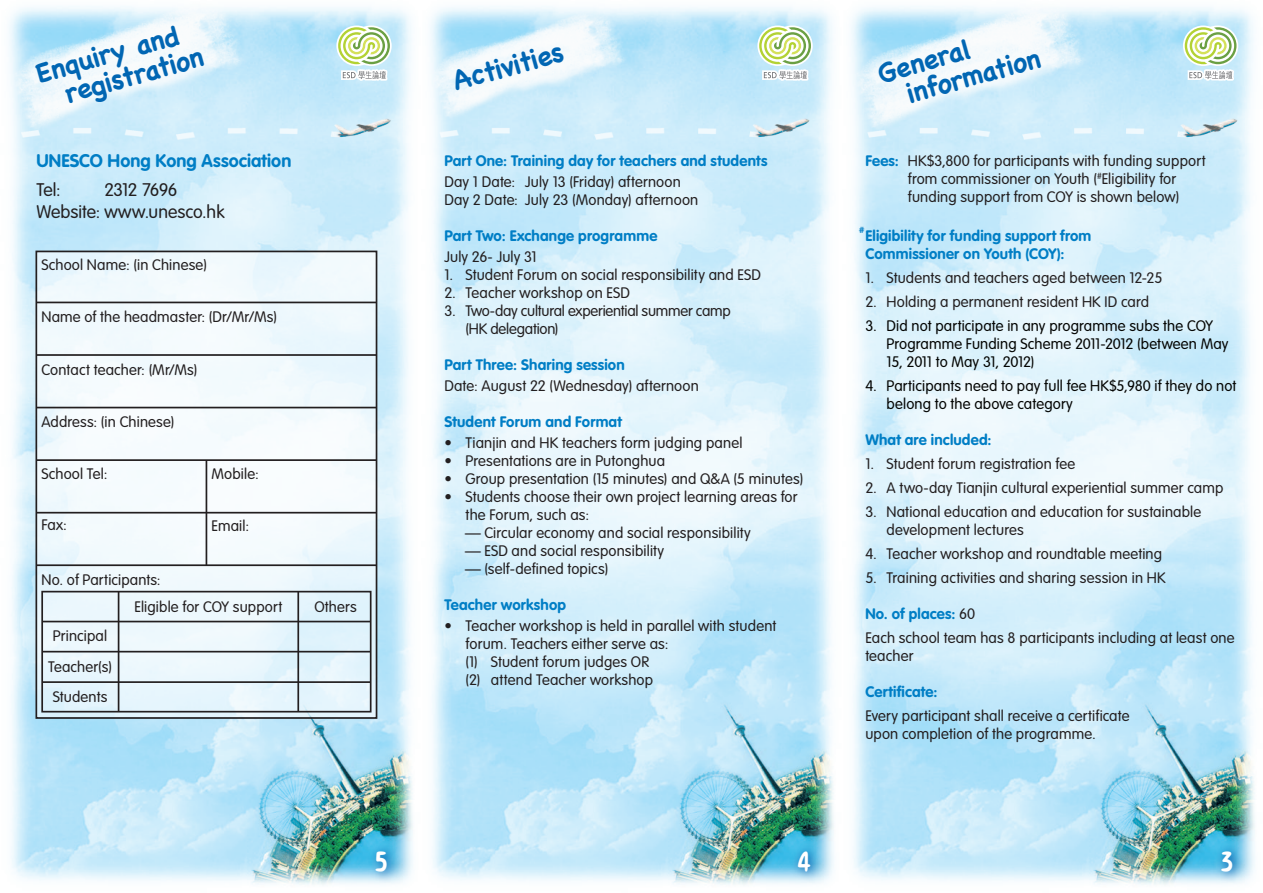
<style>
.page{position:relative;width:1263px;height:893px;background:#fff}
.page>*{position:absolute;margin:0;border:0;box-sizing:border-box;transform-origin:0 0}
.t1{font:700 27px/26.7px "Chalkboard";color:#0166b3}
.t2{font:27px "DF Bnag Bang W5 WIN BF";color:#fff}
.t3{font:300 18px/22.5px "VAG Rounded";letter-spacing:-.005em;color:#231f20}
.t4{font:700 18px "VAG Rounded";letter-spacing:.005em;color:#007ec5}
.t5{font:300 15px/18px "VAG Rounded";letter-spacing:.01em;color:#231f20}
.t6{font:700 15px/18px "VAG Rounded";letter-spacing:.01em;color:#007ec5}
.t7{font:300 15px/18px "VAG Rounded";letter-spacing:.01em;color:#040503}
.t8{font:300 15px/18px "VAG Rounded";letter-spacing:-.015em;color:#231f20}
.t9{font:700 8.7px "VAG Rounded";color:#007ec5}
.s1{font-weight:700;color:#007ec5}
</style>
<div class="page">
<img style="left:11px;top:7px;width:1244px;height:878px">
<img style="left:255px;top:118px;width:992px;height:21px">
<img style="left:1208px;top:836px;width:42px;height:49px">
<img style="left:785px;top:836px;width:42px;height:49px">
<img style="left:364px;top:836px;width:42px;height:49px">
<img style="left:423px;top:6px;width:212px;height:139px">
<svg style="left:38px;top:254px;width:336px;height:462px;fill:#f1f9fd"></svg>
<hr style="left:36px;top:302px;width:340px;height:1px;background:#231f20">
<hr style="left:36px;top:354px;width:340px;height:2px;background:#231f20">
<hr style="left:36px;top:407px;width:340px;height:1px;background:#231f20">
<hr style="left:36px;top:459px;width:340px;height:2px;background:#231f20">
<hr style="left:206px;top:460px;width:1px;height:105px;background:#231f20">
<hr style="left:36px;top:564px;width:340px;height:2px;background:#231f20">
<hr style="left:36px;top:512px;width:340px;height:1px;background:#231f20">
<div style="left:35px;top:251px;width:342px;height:468px;border:2px solid #231f20"></div>
<svg style="left:336px;top:25px;width:56px;height:56px"></svg>
<svg style="left:757px;top:25px;width:56px;height:56px"></svg>
<svg style="left:1183px;top:25px;width:55px;height:56px"></svg>
<img style="left:845px;top:6px;width:252px;height:155px">
<img style="left:9px;top:6px;width:246px;height:155px">
<div style="left:41px;top:591px;width:330px;height:121px;border:2px solid #231f20"></div>
<hr style="left:118px;top:591px;width:1px;height:120px;background:#231f20">
<hr style="left:297px;top:591px;width:2px;height:120px;background:#231f20">
<hr style="left:43px;top:621px;width:327px;height:1px;background:#231f20">
<hr style="left:42px;top:651px;width:328px;height:1px;background:#231f20">
<hr style="left:43px;top:681px;width:327px;height:2px;background:#231f20">
<h1 class="t1" style="left:55px;top:54px;width:144px;text-indent:-23px;rotate:-15deg">Enquiry and registration</h1>
<p class="t4" style="left:36px;top:150px;width:256px">UNESCO Hong Kong Association</p>
<p class="t3" style="left:36px;top:178px;width:26px">Tel:</p>
<p class="t3" style="left:36px;top:178px;width:190px;text-indent:68px">2312 7696<br>Website: www.unesco.hk</p>
<p class="t5" style="left:41px;top:256px;width:167px">School Name: (in Chinese)</p>
<p class="t5" style="left:41px;top:308px;width:237px">Name of the headmaster: (Dr/Mr/Ms)</p>
<p class="t5" style="left:41px;top:361px;width:157px">Contact teacher: (Mr/Ms)</p>
<p class="t5" style="left:41px;top:413px;width:135px">Address: (in Chinese)</p>
<p class="t5" style="left:41px;top:465px;width:68px">School Tel:</p>
<p class="t5" style="left:212px;top:465px;width:49px">Mobile:</p>
<p class="t5" style="left:41px;top:516px;width:27px">Fax:</p>
<p class="t5" style="left:212px;top:516px;width:39px">Email:</p>
<p class="t5" style="left:41px;top:570px;width:121px">No. of Participants:</p>
<p class="t5" style="left:48px;top:621px;width:65px;line-height:30.5px;text-align:center">Principal<br>Teacher(s)<br>Students</p>
<p class="t5" style="left:134px;top:598px;width:149px">Eligible for COY support</p>
<p class="t5" style="left:314px;top:598px;width:44px">Others</p>
<h1 class="t1" style="left:450px;top:68px;width:115px;rotate:-15deg">Activities</h1>
<p class="t6" style="left:444px;top:152px;width:324px">Part One: Training day for teachers and students</p>
<p class="t5" style="left:444px;top:173px;width:255px">Day 1 Date: July 13 (Friday) afternoon<br>Day 2 Date: July 23 (Monday) afternoon</p>
<p class="t6" style="left:444px;top:227px;width:214px">Part Two: Exchange programme</p>
<p class="t5" style="left:444px;top:248px;width:94px">July 26- July 31</p>
<p class="t5" style="left:444px;top:266px;width:318px">1. Student Forum on social responsibility and ESD</p>
<p class="t5" style="left:444px;top:284px;width:187px">2. Teacher workshop on ESD</p>
<p class="t8" style="left:466px;top:302px;width:267px;text-indent:-21px">3. Two-day cultural experiential summer camp (HK delegation)</p>
<p class="t6" style="left:444px;top:356px;width:182px">Part Three: Sharing session</p>
<p class="t5" style="left:444px;top:377px;width:256px">Date: August 22 (Wednesday) afternoon</p>
<p class="t6" style="left:444px;top:413px;width:179px">Student Forum and Format</p>
<p class="t5" style="left:444px;top:434px;width:300px">• Tianjin and HK teachers form judging panel</p>
<p class="t5" style="left:444px;top:452px;width:222px">• Presentations are in Putonghua</p>
<p class="t5" style="left:444px;top:470px;width:360px">• Group presentation (15 minutes) and Q&amp;A (5 minutes)</p>
<p class="t5" style="left:466px;top:488px;width:333px;text-indent:-21px">• Students choose their own project learning areas for the Forum, such as:</p>
<p class="t5" style="left:466px;top:524px;width:287px">— Circular economy and social responsibility</p>
<p class="t5" style="left:466px;top:542px;width:200px">— ESD and social responsibility</p>
<p class="t5" style="left:466px;top:560px;width:144px">— (self-defined topics)</p>
<p class="t6" style="left:444px;top:596px;width:123px">Teacher workshop</p>
<p class="t5" style="left:466px;top:617px;width:312px;text-indent:-21px">• Teacher workshop is held in parallel with student forum. Teachers either serve as:<br>(1) Student forum judges OR<br>(2) attend Teacher workshop</p>
<h1 class="t1" style="left:896px;top:54px;width:139px;text-indent:-23px;rotate:-15deg">General information</h1>
<p class="t5" style="left:908px;top:152px;width:299px;text-indent:-43px"><span class="s1">Fees:</span> HK$3,800 for participants with funding support from commissioner on Youth (<sup>#</sup>Eligibility for funding support from COY is shown below)</p>
<p class="t6" style="left:865px;top:227px;width:228px">Eligibility for funding support from<br>Commissioner on Youth (COY):</p>
<p class="t5" style="left:865px;top:269px;width:299px">1. Students and teachers aged between 12-25</p>
<p class="t5" style="left:865px;top:293px;width:285px">2. Holding a permanent resident HK ID card</p>
<p class="t7" style="left:887px;top:317px;width:343px;text-indent:-21px">3. Did not participate in any programme subs the COY<br>Programme Funding Scheme 2011-2012 (between May<br>15, 2011 to May 31, 2012)</p>
<p class="t7" style="left:887px;top:377px;width:351px;text-indent:-21px">4. Participants need to pay full fee HK$5,980 if they do not belong to the above category</p>
<p class="t6" style="left:865px;top:431px;width:128px">What are included:</p>
<p class="t5" style="left:865px;top:455px;width:211px">1. Student forum registration fee</p>
<p class="t5" style="left:865px;top:479px;width:360px">2. A two-day Tianjin cultural experiential summer camp</p>
<p class="t5" style="left:887px;top:503px;width:316px;text-indent:-21px">3. National education and education for sustainable development lectures</p>
<p class="t5" style="left:865px;top:545px;width:298px">4. Teacher workshop and roundtable meeting</p>
<p class="t5" style="left:865px;top:569px;width:302px">5. Training activities and sharing session in HK</p>
<p class="t5" style="left:865px;top:602px;width:371px;line-height:24px"><span class="s1">No. of places:</span> 60<br>Each school team has 8 participants including at least one</p>
<p class="t5" style="left:865px;top:647px;width:50px">teacher</p>
<p class="t6" style="left:865px;top:683px;width:74px">Certificate:</p>
<p class="t5" style="left:865px;top:707px;width:266px">Every participant shall receive a certificate upon completion of the programme.</p>
<p class="t9" style="left:859px;top:225px;width:7px">#</p>
<h1 class="t2" style="left:375px;top:848px;width:15px">5</h1>
<h1 class="t2" style="left:797px;top:848px;width:15px">4</h1>
<h1 class="t2" style="left:1220px;top:848px;width:15px">3</h1>
</div>
